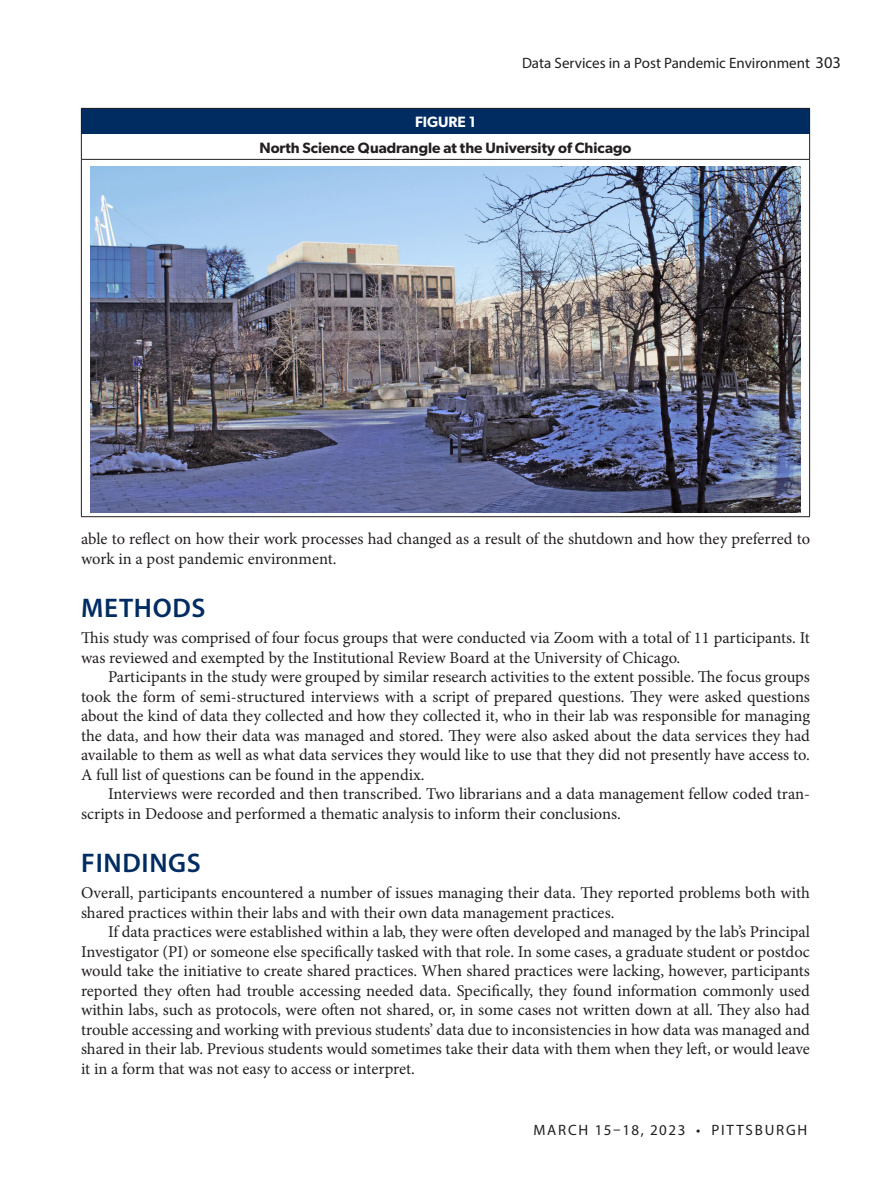
<style>
.page{position:relative;width:891px;height:1188px;background:#fff}
.page>*{position:absolute;margin:0;border:0;box-sizing:border-box;transform-origin:0 0}
.A_Head{font:600 27px "Myriad Pro";letter-spacing:.025em;color:#002c62}
.Body_text{font:16.5px/19.5px "Minion Pro";letter-spacing:-.005em;color:#231f20}
.Body_text_1{font:16.5px/19.5px "Minion Pro";color:#231f20}
.Table2{font:600 15px "Gibson";color:#231f20}
.t1{font:15px "Myriad Pro";color:#231f20}
.t2{font:15px "Myriad Pro";letter-spacing:.12em;color:#231f20}
.Table1{font:600 15px "Gibson";color:#fff}
.s1{font-size:16.5px}
</style>
<div class="page">
<div style="left:81px;top:108px;width:729px;height:26px;background:#002c62"></div>
<hr style="left:81px;top:108px;width:729px;height:1px;background:#231f20">
<hr style="left:81px;top:160px;width:1px;height:356px;background:#231f20">
<hr style="left:809px;top:160px;width:1px;height:356px;background:#231f20">
<hr style="left:81px;top:516px;width:729px;height:1px;background:#231f20">
<svg style="left:81px;top:109px;width:1px;height:50px"></svg>
<svg style="left:809px;top:109px;width:1px;height:50px"></svg>
<hr style="left:81px;top:159px;width:729px;height:1px;background:#231f20">
<img style="left:90px;top:166px;width:711px;height:347px">
<p class="t1" style="left:522px;top:54px;width:320px">Data Services in a Post Pandemic Environment <span class="s1">303</span></p>
<p class="Table1" style="left:415px;top:113px;width:62px">FIGURE 1</p>
<p class="Table2" style="left:259px;top:138px;width:374px">North Science Quadrangle at the University of Chicago</p>
<p class="Body_text" style="left:81px;top:529px;width:731px">able to reflect on how their work processes had changed as a result of the shutdown and how they preferred to work in a post pandemic environment.</p>
<p class="A_Head" style="left:81px;top:591px;width:126px">METHODS</p>
<p class="Body_text_1" style="left:81px;top:628px;width:730px">This study was comprised of four focus groups that were conducted via Zoom with a total of 11 participants. It was reviewed and exempted by the Institutional Review Board at the University of Chicago.</p>
<p class="Body_text" style="left:81px;top:667px;width:731px;text-align:justify;text-indent:27px">Participants in the study were grouped by similar research activities to the extent possible. The focus groups took the form of semi-structured interviews with a script of prepared questions. They were asked questions about the kind of data they collected and how they collected it, who in their lab was responsible for managing the data, and how their data was managed and stored. They were also asked about the data services they had available to them as well as what data services they would like to use that they did not presently have access to.<br>A full list of questions can be found in the appendix.</p>
<p class="Body_text" style="left:81px;top:784px;width:731px;text-indent:27px">Interviews were recorded and then transcribed. Two librarians and a data management fellow coded tran&shy;scripts in Dedoose and performed a thematic analysis to inform their conclusions.</p>
<p class="A_Head" style="left:81px;top:846px;width:121px">FINDINGS</p>
<p class="Body_text_1" style="left:81px;top:883px;width:730px">Overall, participants encountered a number of issues managing their data. They reported problems both with shared practices within their labs and with their own data management practices.</p>
<p class="Body_text" style="left:81px;top:922px;width:731px;text-align:justify;text-indent:27px">If data practices were established within a lab, they were often developed and managed by the lab’s Principal Investigator (PI) or someone else specifically tasked with that role. In some cases, a graduate student or postdoc would take the initiative to create shared practices. When shared practices were lacking, however, participants reported they often had trouble accessing needed data. Specifically, they found information commonly used within labs, such as protocols, were often not shared, or, in some cases not written down at all. They also had trouble accessing and working with previous students’ data due to inconsistencies in how data was managed and shared in their lab. Previous students would sometimes take their data with them when they left, or would leave it in a form that was not easy to access or interpret.</p>
<p class="t2" style="left:534px;top:1120px;width:275px">MARCH 15–18, 2023 • PITTSBURGH</p>
</div>
